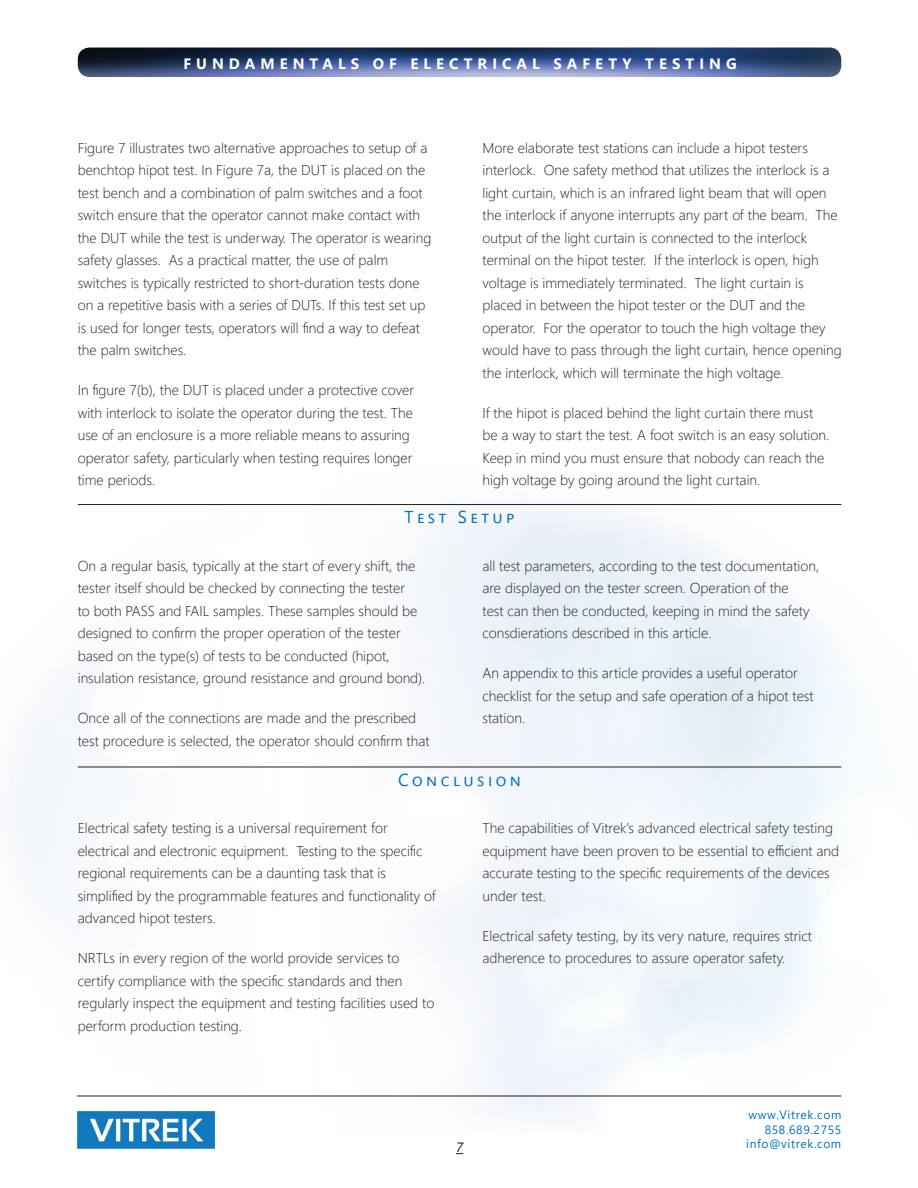
<style>
.page{position:relative;width:918px;height:1188px;background:#fff}
.page>*{position:absolute;margin:0;border:0;box-sizing:border-box;transform-origin:0 0}
.t1{font:17.25px "Segoe UI";letter-spacing:.2em;color:#0072bc}
.t2{font:700 15px "Segoe UI";letter-spacing:.335em;color:#fff}
.t3{font:300 14.25px/22.5px "Segoe UI";color:#231f20}
.t4{font:italic 13.5px "Segoe UI";color:#231f20}
.t5{font:12px/14.4px "Segoe UI";letter-spacing:.05em;color:#0072bc;text-align:right}
</style>
<div class="page">
<img style="left:11px;top:504px;width:843px;height:630px">
<img style="left:78px;top:48px;width:763px;height:29px">
<hr style="left:78px;top:504px;width:763px;height:1px;background:#231f20">
<hr style="left:78px;top:767px;width:763px;height:1px;background:#231f20">
<hr style="left:77px;top:1096px;width:764px;height:1px;background:#231f20">
<img style="left:78px;top:1111px;width:137px;height:38px">
<p class="t2" style="left:183px;top:50px;width:555px">FUNDAMENTALS OF ELECTRICAL SAFETY TESTING</p>
<p class="t3" style="left:78px;top:135px;width:355px">Figure 7 illustrates two alternative approaches to setup of a benchtop hipot test. In Figure 7a, the DUT is placed on the test bench and a combination of palm switches and a foot switch ensure that the operator cannot make contact with the DUT while the test is underway. The operator is wearing safety glasses. As a practical matter, the use of palm switches is typically restricted to short-duration tests done on a repetitive basis with a series of DUTs. If this test set up is used for longer tests, operators will find a way to defeat the palm switches.</p>
<p class="t3" style="left:78px;top:378px;width:338px">In figure 7(b), the DUT is placed under a protective cover with interlock to isolate the operator during the test. The use of an enclosure is a more reliable means to assuring operator safety, particularly when testing requires longer time periods.</p>
<p class="t3" style="left:482px;top:135px;width:361px">More elaborate test stations can include a hipot testers interlock. One safety method that utilizes the interlock is a light curtain, which is an infrared light beam that will open the interlock if anyone interrupts any part of the beam. The output of the light curtain is connected to the interlock terminal on the hipot tester. If the interlock is open, high voltage is immediately terminated. The light curtain is placed in between the hipot tester or the DUT and the operator. For the operator to touch the high voltage they would have to pass through the light curtain, hence opening the interlock, which will terminate the high voltage.</p>
<p class="t3" style="left:482px;top:400px;width:348px">If the hipot is placed behind the light curtain there must be a way to start the test. A foot switch is an easy solution.<br>Keep in mind you must ensure that nobody can reach the high voltage by going around the light curtain.</p>
<p class="t1" style="left:405px;top:501px;width:111px">Test Setup</p>
<p class="t3" style="left:78px;top:553px;width:349px">On a regular basis, typically at the start of every shift, the tester itself should be checked by connecting the tester<br>to both PASS and FAIL samples. These samples should be designed to confirm the proper operation of the tester based on the type(s) of tests to be conducted (hipot, insulation resistance, ground resistance and ground bond).</p>
<p class="t3" style="left:78px;top:706px;width:353px">Once all of the connections are made and the prescribed test procedure is selected, the operator should confirm that</p>
<p class="t3" style="left:482px;top:553px;width:338px">all test parameters, according to the test documentation, are displayed on the tester screen. Operation of the<br>test can then be conducted, keeping in mind the safety consdierations described in this article.</p>
<p class="t3" style="left:482px;top:661px;width:333px">An appendix to this article provides a useful operator checklist for the setup and safe operation of a hipot test station.</p>
<p class="t1" style="left:398px;top:763px;width:124px">Conclusion</p>
<p class="t3" style="left:78px;top:816px;width:359px">Electrical safety testing is a universal requirement for electrical and electronic equipment. Testing to the specific regional requirements can be a daunting task that is simplified by the programmable features and functionality of advanced hipot testers.</p>
<p class="t3" style="left:78px;top:945px;width:358px">NRTLs in every region of the world provide services to certify compliance with the specific standards and then regularly inspect the equipment and testing facilities used to perform production testing.</p>
<p class="t3" style="left:482px;top:816px;width:358px">The capabilities of Vitrek’s advanced electrical safety testing equipment have been proven to be essential to efficient and accurate testing to the specific requirements of the devices under test.</p>
<p class="t3" style="left:482px;top:923px;width:331px">Electrical safety testing, by its very nature, requires strict adherence to procedures to assure operator safety.</p>
<p class="t4" style="left:456px;top:1135px;width:9px">7</p>
<p class="t5" style="left:746px;top:1107px;width:97px">www.Vitrek.com<br>858.689.2755 info@vitrek.com</p>
</div>
